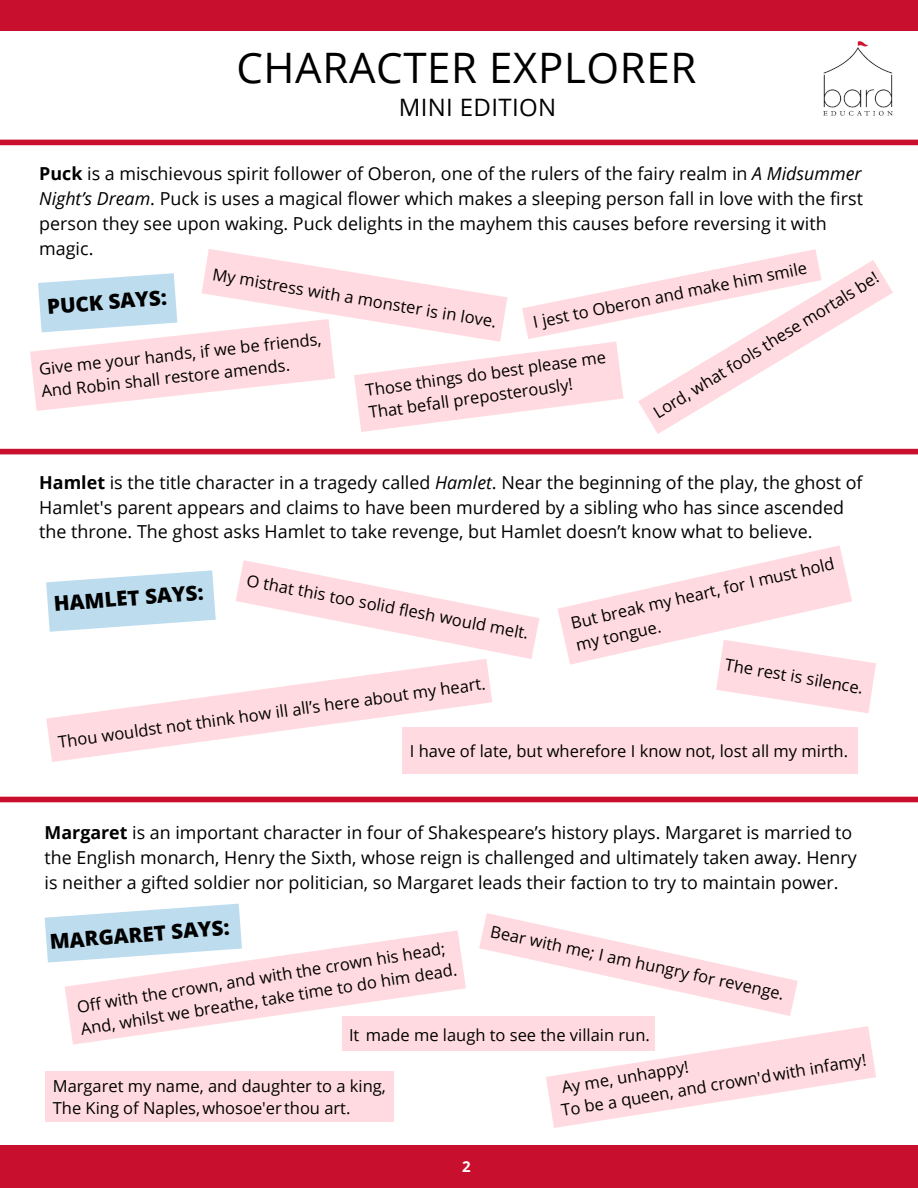
<style>
.page{position:relative;width:918px;height:1188px;background:#fff}
.page>*{position:absolute;margin:0;border:0;box-sizing:border-box;transform-origin:0 0}
.t1{font:42px "Open Sans";letter-spacing:.015em;color:#000}
.t2{font:24px "Open Sans";letter-spacing:.015em;color:#000}
.t3{font:800 20.7px "Open Sans";color:#000}
.t4{font:18px "Open Sans";color:#000}
.t5{font:17.85px/24.8px "Open Sans";color:#000}
.t6{font:16.5px/22.5px "Open Sans";color:#000}
.t7{font:700 15px "Open Sans";color:#fff}
.s1{font-weight:700}
.s2{font-style:italic}
</style>
<div class="page">
<div style="left:0;top:0;width:918px;height:30px;background:#c8102e"></div>
<div style="left:0;top:1146px;width:918px;height:42px;background:#c8102e"></div>
<svg style="left:46px;top:570px;width:170px;height:62px"></svg>
<svg style="left:236px;top:560px;width:303px;height:99px"></svg>
<div style="left:402px;top:727px;width:456px;height:46px;background:#ffdbe1"></div>
<svg style="left:558px;top:545px;width:318px;height:168px"></svg>
<svg style="left:46px;top:659px;width:446px;height:103px"></svg>
<svg style="left:45px;top:904px;width:196px;height:59px"></svg>
<svg style="left:546px;top:1026px;width:330px;height:102px"></svg>
<div style="left:342px;top:1016px;width:313px;height:35px;background:#ffdbe1"></div>
<svg style="left:65px;top:930px;width:401px;height:115px;fill:#ffdbe1"></svg>
<svg style="left:479px;top:913px;width:319px;height:103px"></svg>
<div style="left:45px;top:1071px;width:348px;height:50px;background:#ffdbe1"></div>
<svg style="left:30px;top:249px;width:788px;height:183px"></svg>
<svg style="left:638px;top:260px;width:255px;height:174px"></svg>
<img style="left:823px;top:42px;width:69px;height:74px">
<div style="left:0;top:797px;width:918px;height:5px;background:#c8102e"></div>
<div style="left:0;top:449px;width:918px;height:5px;background:#c8102e"></div>
<div style="left:0;top:140px;width:918px;height:5px;background:#c8102e"></div>
<p class="t1" style="left:236px;top:38px;width:461px">CHARACTER EXPLORER</p>
<p class="t2" style="left:399px;top:90px;width:159px">MINI EDITION</p>
<p class="t5" style="left:39px;top:161px;width:825px"><span class="s1">Puck</span> is a mischievous spirit follower of Oberon, one of the rulers of the fairy realm in <span class="s2">A Midsummer Night’s Dream</span>. Puck is uses a magical flower which makes a sleeping person fall in love with the first person they see upon waking. Puck delights in the mayhem this causes before reversing it with magic.</p>
<p class="t3" style="left:46px;top:293px;width:121px;rotate:-5deg">PUCK SAYS:</p>
<p class="t6" style="left:38px;top:357px;width:285px;rotate:-6deg">Give me your hands, if we be friends,<br>And Robin shall restore amends.</p>
<p class="t6" style="left:531px;top:310px;width:280px;rotate:-11deg">I jest to Oberon and make him smile</p>
<p class="t6" style="left:215px;top:261px;width:289px;rotate:10deg">My mistress with a monster is in love.</p>
<p class="t6" style="left:649px;top:404px;width:263px;rotate:-32deg">Lord, what fools these mortals be!</p>
<p class="t6" style="left:364px;top:379px;width:244px;rotate:-8deg">Those things do best please me</p>
<p class="t6" style="left:367px;top:401px;width:207px;rotate:-8deg">That befall preposterously!</p>
<p class="t5" style="left:39px;top:470px;width:825px"><span class="s1">Hamlet</span> is the title character in a tragedy called <span class="s2">Hamlet</span>. Near the beginning of the play, the ghost of<br>Hamlet's parent appears and claims to have been murdered by a sibling who has since ascended the throne. The ghost asks Hamlet to take revenge, but Hamlet doesn’t know what to believe.</p>
<p class="t3" style="left:53px;top:590px;width:151px;rotate:-5deg">HAMLET SAYS:</p>
<p class="t6" style="left:249px;top:568px;width:288px;rotate:11deg">O that this too solid flesh would melt.</p>
<p class="t6" style="left:569px;top:612px;width:271px;rotate:-13deg">But break my heart, for I must hold</p>
<p class="t6" style="left:574px;top:634px;width:88px;rotate:-13deg">my tongue.</p>
<p class="t6" style="left:727px;top:652px;width:142px;rotate:10deg">The rest is silence.</p>
<p class="t6" style="left:57px;top:731px;width:433px;rotate:-8deg">Thou wouldst not think how ill all’s here about my heart.</p>
<p class="t6" style="left:410px;top:740px;width:440px">I have of late, but wherefore I know not, lost all my mirth.</p>
<p class="t4" style="left:439px;top:818px;width:294px">Is there no pity itting in the clouds</p>
<p class="t4" style="left:439px;top:843px;width:320px">That sees into the bottom of my grief?</p>
<p class="t5" style="left:45px;top:820px;width:814px"><span class="s1">Margaret</span> is an important character in four of Shakespeare’s history plays. Margaret is married to the English monarch, Henry the Sixth, whose reign is challenged and ultimately taken away. Henry is neither a gifted soldier nor politician, so Margaret leads their faction to try to maintain power.</p>
<p class="t3" style="left:48px;top:928px;width:182px;rotate:-5deg">MARGARET SAYS:</p>
<p class="t6" style="left:493px;top:920px;width:301px;rotate:12deg">Bear with me; I am hungry for revenge.</p>
<p class="t6" style="left:349px;top:1023px;width:302px">It made me laugh to see the villain run.</p>
<p class="t6" style="left:76px;top:995px;width:374px;rotate:-9deg">Off with the crown, and with the crown his head;</p>
<p class="t6" style="left:79px;top:1017px;width:382px;rotate:-9deg">And, whilst we breathe, take time to do him dead.</p>
<p class="t6" style="left:53px;top:1074px;width:335px">Margaret my name, and daughter to a king,</p>
<p class="t6" style="left:53px;top:1097px;width:299px">The King of Naples,whosoe'er thou art.</p>
<p class="t7" style="left:462px;top:1156px;width:10px">2</p>
<p class="t6" style="left:560px;top:1100px;width:310px;rotate:-10deg">To be a queen, and crown'dwith infamy!</p>
<p class="t6" style="left:560px;top:1077px;width:130px;rotate:-10deg">Ay me, unhappy!</p>
</div>
